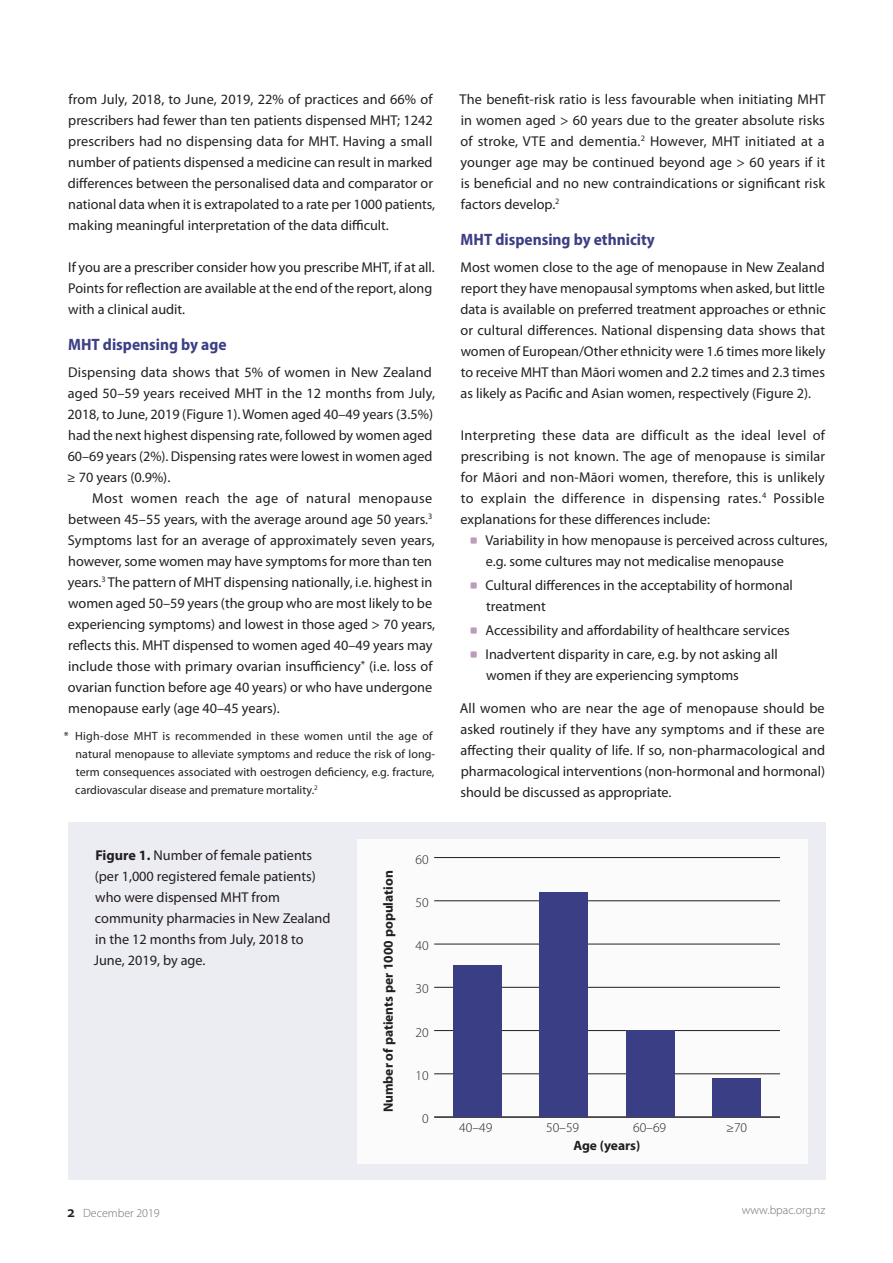
<style>
.page{position:relative;width:893px;height:1263px;background:#fff}
.page>*{position:absolute;margin:0;border:0;box-sizing:border-box;transform-origin:0 0}
.B_head{font:700 semi-condensed 16.5px "Myriad Pro";color:#3c3f84}
.Body{font:14.25px/21px "Myriad Pro";color:#231f20}
.Body_Line_Space{font:14.25px/21px "Myriad Pro";color:#231f20;text-align:justify}
.Body-First_Line_Inde{font:14.25px/21px "Myriad Pro";color:#231f20}
.Bullet_List{font:14.25px/21px "Myriad Pro";color:#231f20}
.t1{font:700 13.5px "Myriad Pro";color:#231f20}
.t2{font:300 13.5px "Myriad Pro";color:#231f20}
.Footnote{font:12px/18px "Myriad Pro";letter-spacing:.005em;color:#231f20}
.t3{font:300 12px "Myriad Pro";color:#6c6d70}
.s1{font-weight:700}
.s2{font-weight:600;font-size:15.75px;color:#231f20}
</style>
<div class="page">
<div style="left:68px;top:822px;width:757px;height:358px;background:#ececf3"></div>
<svg style="left:470px;top:537px;width:7px;height:7px"></svg>
<svg style="left:470px;top:582px;width:7px;height:7px"></svg>
<svg style="left:470px;top:627px;width:7px;height:7px"></svg>
<svg style="left:470px;top:651px;width:7px;height:7px"></svg>
<div style="left:357px;top:840px;width:450px;height:324px;background:#fbfbfc"></div>
<hr style="left:434px;top:1117px;width:346px;height:1px;background:#231f20">
<hr style="left:434px;top:1073px;width:346px;height:1px;background:#231f20">
<hr style="left:434px;top:1030px;width:346px;height:1px;background:#231f20">
<hr style="left:434px;top:987px;width:346px;height:1px;background:#231f20">
<hr style="left:434px;top:944px;width:346px;height:1px;background:#231f20">
<hr style="left:434px;top:900px;width:346px;height:1px;background:#231f20">
<hr style="left:434px;top:857px;width:346px;height:1px;background:#231f20">
<div style="left:453px;top:966px;width:49px;height:151px;background:#3a3f85"></div>
<div style="left:540px;top:892px;width:48px;height:225px;background:#3a3f85"></div>
<div style="left:626px;top:1030px;width:48px;height:87px;background:#3a3f85"></div>
<div style="left:712px;top:1078px;width:49px;height:39px;background:#3a3f85"></div>
<p class="Body" style="left:68px;top:88px;width:369px">from July, 2018, to June, 2019, 22% of practices and 66% of prescribers had fewer than ten patients dispensed MHT; 1242 prescribers had no dispensing data for MHT. Having a small number of patients dispensed a medicine can result in marked differences between the personalised data and comparator or national data when it is extrapolated to a rate per 1000 patients, making meaningful interpretation of the data difficult.</p>
<p class="Body_Line_Space" style="left:68px;top:256px;width:368px;text-align:left">If you are a prescriber consider how you prescribe MHT, if at all.<br>Points for reflection are available at the end of the report, along with a clinical audit.</p>
<p class="B_head" style="left:68px;top:335px;width:160px">MHT dispensing by age</p>
<p class="Body" style="left:67px;top:361px;width:369px">Dispensing data shows that 5% of women in New Zealand aged 50–59 years received MHT in the 12 months from July, 2018, to June, 2019 (Figure 1). Women aged 40–49 years (3.5%) had the next highest dispensing rate, followed by women aged 60–69 years (2%). Dispensing rates were lowest in women aged ≥ 70 years (0.9%).</p>
<p class="Body-First_Line_Inde" style="left:68px;top:487px;width:369px;text-indent:24px">Most women reach the age of natural menopause between 45–55 years, with the average around age 50 years.<sup>3<br></sup>Symptoms last for an average of approximately seven years, however, some women may have symptoms for more than ten years.<sup>3</sup> The pattern of MHT dispensing nationally, i.e. highest in women aged 50–59 years (the group who are most likely to be experiencing symptoms) and lowest in those aged &gt; 70 years, reflects this. MHT dispensed to women aged 40–49 years may include those with primary ovarian insufficiency<sup>*</sup> (i.e. loss of ovarian function before age 40 years) or who have undergone menopause early (age 40–45 years).</p>
<p class="Footnote" style="left:75px;top:726px;width:361px;text-indent:-11px">* High-dose MHT is recommended in these women until the age of natural menopause to alleviate symptoms and reduce the risk of long&shy;term consequences associated with oestrogen deficiency, e.g. fracture, cardiovascular disease and premature mortality.<sup>2</sup></p>
<p class="Body" style="left:94px;top:844px;width:238px"><span class="s1">Figure 1.</span> Number of female patients (per 1,000 registered female patients) who were dispensed MHT from community pharmacies in New Zealand in the 12 months from July, 2018 to<br>June, 2019, by age.</p>
<p class="t1" style="left:379px;top:1112px;width:243px;rotate:-90deg">Number of patients per 1000 population</p>
<p class="t2" style="left:416px;top:851px;width:15px">60</p>
<p class="t2" style="left:416px;top:894px;width:15px">50</p>
<p class="t2" style="left:416px;top:937px;width:15px">40</p>
<p class="t2" style="left:416px;top:981px;width:15px">30</p>
<p class="t2" style="left:416px;top:1024px;width:15px">20</p>
<p class="t2" style="left:416px;top:1067px;width:15px">10</p>
<p class="t2" style="left:422px;top:1110px;width:8px">0</p>
<p class="Body_Line_Space" style="left:460px;top:88px;width:367px">The benefit-risk ratio is less favourable when initiating MHT in women aged &gt; 60 years due to the greater absolute risks of stroke, VTE and dementia.<sup>2</sup> However, MHT initiated at a younger age may be continued beyond age &gt; 60 years if it is beneficial and no new contraindications or significant risk factors develop.<sup>2</sup></p>
<p class="B_head" style="left:461px;top:230px;width:196px">MHT dispensing by ethnicity</p>
<p class="Body" style="left:460px;top:256px;width:367px;text-align:justify">Most women close to the age of menopause in New Zealand report they have menopausal symptoms when asked, but little data is available on preferred treatment approaches or ethnic or cultural differences. National dispensing data shows that women of European/Other ethnicity were 1.6 times more likely to receive MHT than Māori women and 2.2 times and 2.3 times as likely as Pacific and Asian women, respectively (Figure 2).</p>
<p class="Body_Line_Space" style="left:460px;top:424px;width:366px">Interpreting these data are difficult as the ideal level of prescribing is not known. The age of menopause is similar for Māori and non-Māori women, therefore, this is unlikely to explain the difference in dispensing rates.<sup>4</sup> Possible explanations for these differences include:</p>
<p class="Bullet_List" style="left:485px;top:529px;width:344px">Variability in how menopause is perceived across cultures, e.g. some cultures may not medicalise menopause</p>
<p class="Bullet_List" style="left:485px;top:574px;width:309px">Cultural differences in the acceptability of hormonal treatment</p>
<p class="Bullet_List" style="left:485px;top:619px;width:306px">Accessibility and affordability of healthcare services</p>
<p class="Bullet_List" style="left:485px;top:643px;width:294px">Inadvertent disparity in care, e.g. by not asking all women if they are experiencing symptoms</p>
<p class="Body" style="left:460px;top:697px;width:367px;text-align:justify">All women who are near the age of menopause should be asked routinely if they have any symptoms and if these are affecting their quality of life. If so, non-pharmacological and pharmacological interventions (non-hormonal and hormonal) should be discussed as appropriate.</p>
<p class="t2" style="left:459px;top:1119px;width:35px">40–49</p>
<p class="t2" style="left:546px;top:1119px;width:35px">50–59</p>
<p class="t2" style="left:633px;top:1119px;width:35px">60–69</p>
<p class="t2" style="left:726px;top:1119px;width:23px">≥70</p>
<p class="t1" style="left:573px;top:1137px;width:69px">Age (years)</p>
<p class="t3" style="left:68px;top:1206px;width:94px"><span class="s2">2</span> December 2019</p>
<p class="t3" style="left:742px;top:1202px;width:85px">www.bpac.org.nz</p>
</div>
